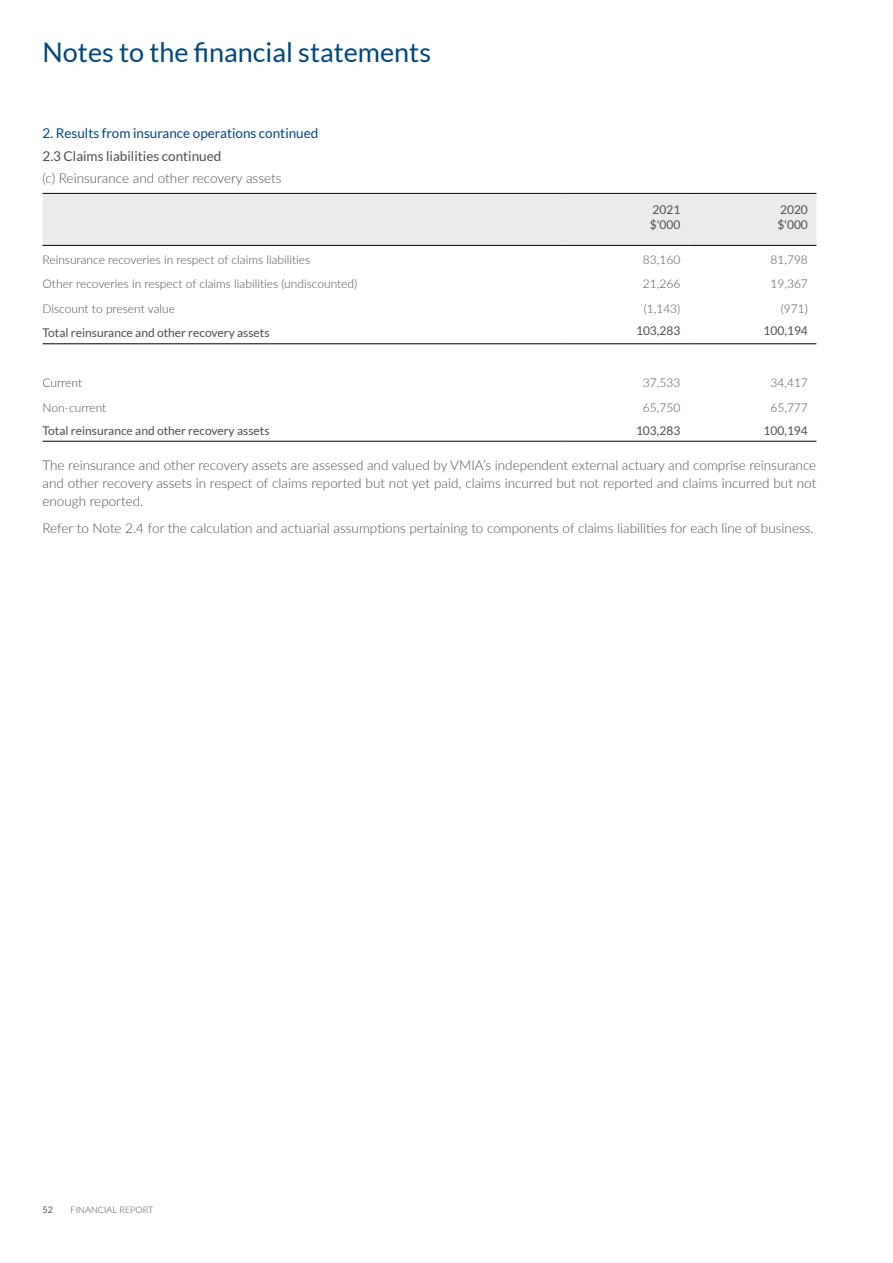
<style>
.page{position:relative;width:893px;height:1263px;background:#fff}
.page>*{position:absolute;margin:0;border:0;box-sizing:border-box;transform-origin:0 0}
.t1{font:27px "Lato";color:#00467f}
.t2{font:300 13.5px/18px "Lato";color:#4d4d4f;text-align:justify}
.t3{font:13.5px "Lato";color:#00467f}
.t4{font:13.5px "Lato";color:#4d4d4f}
.t5{font:300 12px "Lato";color:#4d4d4f}
.t6{font:12px/15.8px "Lato";color:#4d4d4f}
.t7{font:300 9px "Lato";color:#4d4d4f}
.t8{font:9px "Lato";color:#4d4d4f}
</style>
<div class="page">
<div style="left:43px;top:194px;width:773px;height:51px;background:#ebebec"></div>
<hr style="left:43px;top:343px;width:518px;height:1px;background:#000">
<hr style="left:561px;top:343px;width:128px;height:1px;background:#000">
<hr style="left:689px;top:343px;width:127px;height:1px;background:#000">
<hr style="left:43px;top:193px;width:518px;height:1px;background:#000">
<hr style="left:561px;top:193px;width:128px;height:1px;background:#000">
<hr style="left:689px;top:193px;width:127px;height:1px;background:#000">
<hr style="left:43px;top:245px;width:518px;height:1px;background:#000">
<hr style="left:561px;top:245px;width:128px;height:1px;background:#000">
<hr style="left:689px;top:245px;width:127px;height:1px;background:#000">
<hr style="left:43px;top:441px;width:518px;height:1px;background:#000">
<hr style="left:561px;top:441px;width:128px;height:1px;background:#000">
<hr style="left:689px;top:441px;width:127px;height:1px;background:#000">
<h1 class="t1" style="left:43px;top:37px;width:390px">Notes to the financial statements</h1>
<p class="t3" style="left:43px;top:126px;width:277px">2. Results from insurance operations continued</p>
<p class="t4" style="left:43px;top:148px;width:180px">2.3 Claims liabilities continued</p>
<p class="t2" style="left:43px;top:169px;width:240px">(c) Reinsurance and other recovery assets</p>
<p class="t6" style="left:650px;top:201px;width:32px">2021 $'000</p>
<p class="t6" style="left:777px;top:201px;width:32px">2020 $'000</p>
<p class="t5" style="left:43px;top:251px;width:269px">Reinsurance recoveries in respect of claims liabilities</p>
<p class="t5" style="left:643px;top:251px;width:39px">83,160</p>
<p class="t5" style="left:770px;top:251px;width:39px">81,798</p>
<p class="t5" style="left:43px;top:276px;width:316px">Other recoveries in respect of claims liabilities (undiscounted)</p>
<p class="t5" style="left:643px;top:276px;width:39px">21,266</p>
<p class="t5" style="left:770px;top:276px;width:39px">19,367</p>
<p class="t5" style="left:42px;top:300px;width:134px">Discount to present value</p>
<p class="t5" style="left:644px;top:300px;width:38px">(1,143)</p>
<p class="t5" style="left:781px;top:300px;width:29px">(971)</p>
<p class="t6" style="left:42px;top:325px;width:229px">Total reinsurance and other recovery assets</p>
<p class="t6" style="left:636px;top:323px;width:46px">103,283</p>
<p class="t6" style="left:764px;top:323px;width:46px">100,194</p>
<p class="t5" style="left:42px;top:374px;width:41px">Current</p>
<p class="t5" style="left:643px;top:374px;width:39px">37,533</p>
<p class="t5" style="left:770px;top:374px;width:39px">34,417</p>
<p class="t5" style="left:42px;top:400px;width:65px">Non-current</p>
<p class="t5" style="left:643px;top:400px;width:39px">65,750</p>
<p class="t5" style="left:770px;top:400px;width:39px">65,777</p>
<p class="t6" style="left:42px;top:422px;width:229px">Total reinsurance and other recovery assets</p>
<p class="t6" style="left:636px;top:422px;width:46px">103,283</p>
<p class="t6" style="left:764px;top:422px;width:46px">100,194</p>
<p class="t2" style="left:43px;top:456px;width:775px">The reinsurance and other recovery assets are assessed and valued by VMIA’s independent external actuary and comprise reinsurance and other recovery assets in respect of claims reported but not yet paid, claims incurred but not reported and claims incurred but not enough reported.</p>
<p class="t2" style="left:43px;top:518px;width:773px">Refer to Note 2.4 for the calculation and actuarial assumptions pertaining to components of claims liabilities for each line of business.</p>
<p class="t8" style="left:43px;top:1204px;width:12px">52</p>
<p class="t7" style="left:71px;top:1203px;width:12px">Financial</p>
<p class="t7" style="left:119px;top:1203px;width:7px">report</p>
</div>
